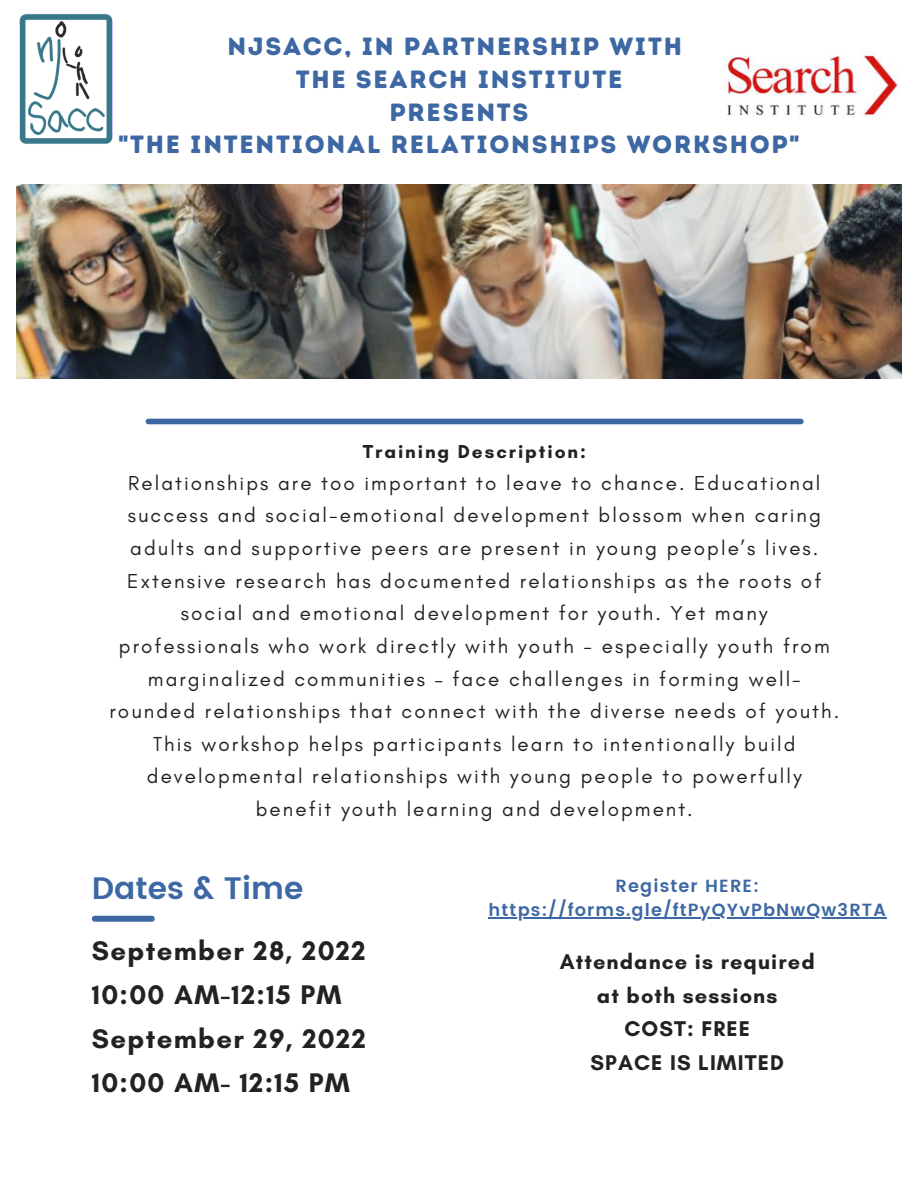
<style>
.page{position:relative;width:918px;height:1188px;background:#fff}
.page>*{position:absolute;margin:0;border:0;box-sizing:border-box;transform-origin:0 0}
.t1{font:600 31.05px "Poppins";color:#3d68a4}
.t2{font:700 27.45px/43.8px "Glacial Indifference";letter-spacing:.05em;color:#222}
.t3{font:24.9px/32.7px "Intro Rust Base";letter-spacing:.07em;color:#3d68a4;text-align:center}
.t4{font:700 21.75px/33.8px "Glacial Indifference";letter-spacing:.05em;color:#222;text-align:center}
.t5{font:20.55px/32.7px "Glacial Indifference";letter-spacing:.1em;color:#222;text-align:center}
.t6{font:700 19.05px "Glacial Indifference";letter-spacing:.1em;color:#222}
.t7{font:600 17.55px/23.7px "Poppins";letter-spacing:.065em;color:#3d68a4;text-align:center}
</style>
<div class="page">
<div style="left:148px;top:419px;width:653px;height:5px;background:#3d68a4"></div>
<img style="left:19px;top:14px;width:94px;height:130px">
<img style="left:17px;top:184px;width:884px;height:195px">
<div style="left:95px;top:916px;width:57px;height:6px;background:#3d68a4"></div>
<img style="left:724px;top:53px;width:174px;height:65px">
<hr style="left:489px;top:917px;width:398px;height:1px;background:#3d68a4">
<p class="t3" style="left:119px;top:30px;width:682px">NJSACC, IN PARTNERSHIP WITH<br>THE SEARCH INSTITUTE<br>PRESENTS<br>"THE INTENTIONAL RELATIONSHIPS WORKSHOP"</p>
<p class="t6" style="left:363px;top:440px;width:225px">Training Description:</p>
<p class="t5" style="left:109px;top:466px;width:731px">Relationships are too important to leave to chance. Educational success and social-emotional development blossom when caring adults and supportive peers are present in young people’s lives.<br>Extensive research has documented relationships as the roots of social and emotional development for youth. Yet many professionals who work directly with youth - especially youth from marginalized communities – face challenges in forming well&shy;rounded relationships that connect with the diverse needs of youth.<br>This workshop helps participants learn to intentionally build developmental relationships with young people to powerfully benefit youth learning and development.</p>
<h1 class="t1" style="left:92px;top:870px;width:213px">Dates &amp; Time</h1>
<p class="t7" style="left:489px;top:875px;width:399px">Register HERE: https://forms.gle/ftPyQYvPbNwQw3RTA</p>
<h2 class="t2" style="left:92px;top:929px;width:276px">September 28, 2022<br>10:00 AM-12:15 PM<br>September 29, 2022<br>10:00 AM- 12:15 PM</h2>
<p class="t4" style="left:560px;top:945px;width:257px">Attendance is required at both sessions<br>COST: FREE<br>SPACE IS LIMITED</p>
</div>
